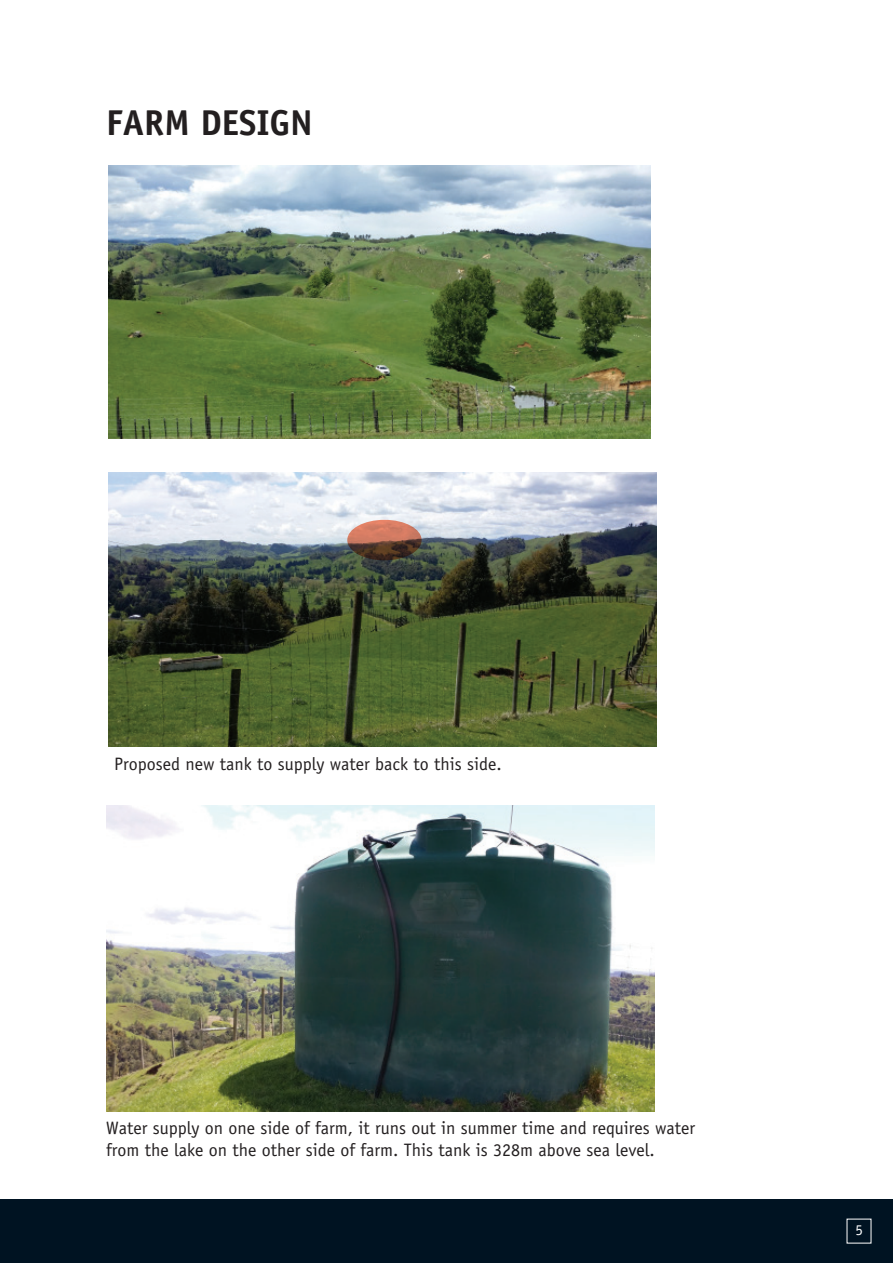
<style>
.page{position:relative;width:893px;height:1263px;background:#fff}
.page>*{position:absolute;margin:0;border:0;box-sizing:border-box;transform-origin:0 0}
.t1{font:700 36px "Officina Sans";color:#231f20}
.t2{font:18px/21.6px "Officina Sans";color:#231f20}
.t3{font:15px "Officina Sans";color:#fff}
</style>
<div class="page">
<div style="left:0;top:1199px;width:893px;height:64px;background:#001322"></div>
<img style="left:108px;top:165px;width:543px;height:273px">
<img style="left:108px;top:472px;width:549px;height:274px">
<svg style="left:347px;top:520px;width:75px;height:40px;background:#955b48"></svg>
<img style="left:106px;top:806px;width:549px;height:306px">
<h1 class="t1" style="left:106px;top:101px;width:208px">FARM DESIGN</h1>
<p class="t2" style="left:114px;top:753px;width:389px">Proposed new tank to supply water back to this side.</p>
<p class="t2" style="left:106px;top:1117px;width:591px">Water supply on one side of farm, it runs out in summer time and requires water from the lake on the other side of farm. This tank is 328m above sea level.</p>
<p class="t3" style="left:855px;top:1221px;width:9px">5</p>
</div>
